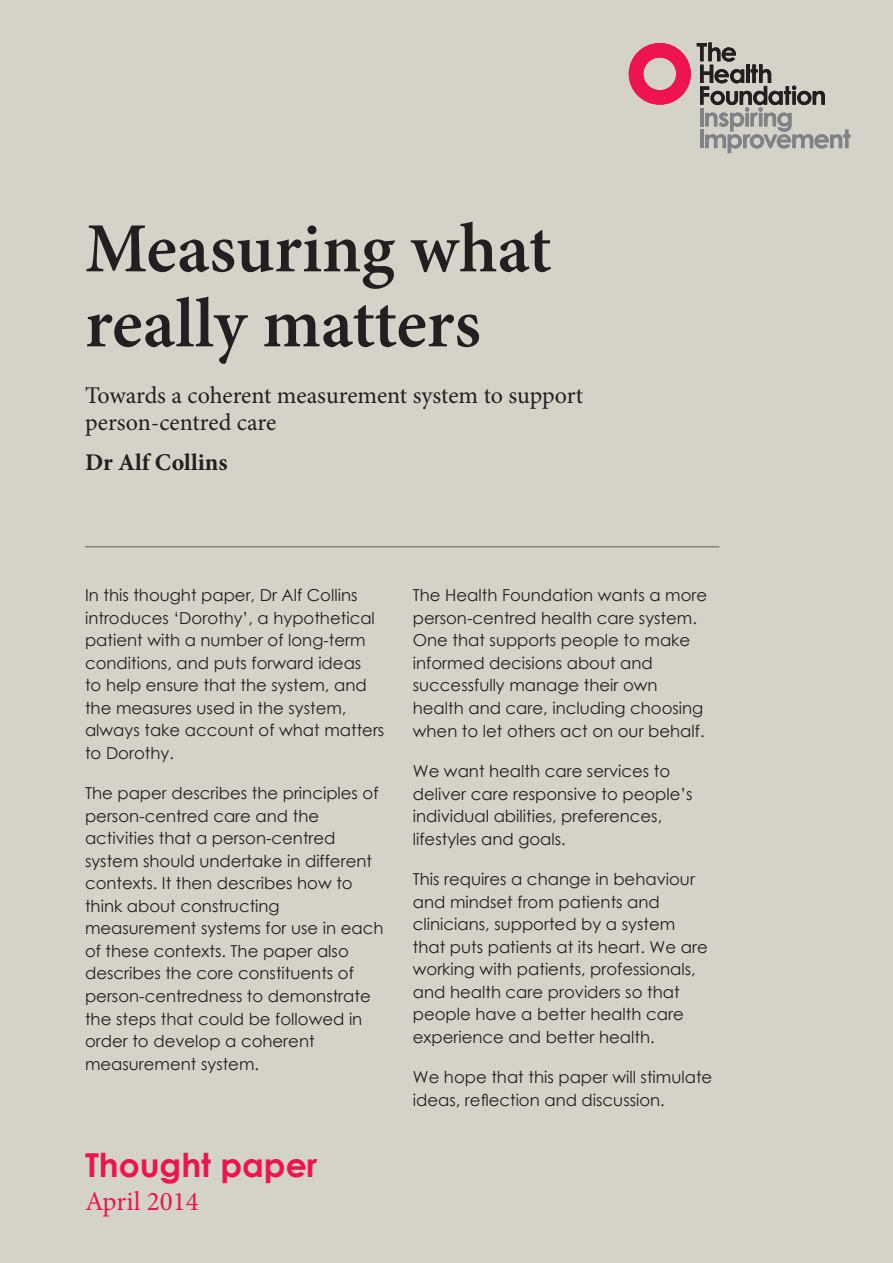
<style>
.page{position:relative;width:893px;height:1263px;background:#d4d3c9}
.page>*{position:absolute;margin:0;border:0;box-sizing:border-box;transform-origin:0 0}
.t1{font:600 70.5px/75px "Minion Pro";color:#231f20}
.t2{font:700 33px "Century Gothic";color:#ed1450}
.t3{font:27px "Minion Pro";color:#ed1450}
.t4{font:24px/27.8px "Minion Pro";letter-spacing:-.005em;color:#231f20}
.t5{font:700 24px "Minion Pro";color:#231f20}
.t6{font:16.5px/22.5px "Century Gothic";color:#231f20}
</style>
<div class="page">
<hr style="left:85px;top:546px;width:634px;height:1px;background:#615f4a">
<svg style="left:697px;top:43px;width:153px;height:110px"></svg>
<svg style="left:629px;top:43px;width:62px;height:62px"></svg>
<h1 class="t1" style="left:85px;top:211px;width:468px">Measuring what really matters</h1>
<h2 class="t4" style="left:85px;top:381px;width:500px">Towards a coherent measurement system to support person-centred care</h2>
<h2 class="t5" style="left:85px;top:445px;width:144px">Dr Alf Collins</h2>
<p class="t6" style="left:85px;top:584px;width:301px">In this thought paper, Dr Alf Collins introduces ‘Dorothy’, a hypothetical patient with a number of long-term conditions, and puts forward ideas<br>to help ensure that the system, and the measures used in the system, always take account of what matters to Dorothy.</p>
<p class="t6" style="left:85px;top:782px;width:300px">The paper describes the principles of person-centred care and the activities that a person-centred system should undertake in different contexts. It then describes how to think about constructing measurement systems for use in each of these contexts. The paper also describes the core constituents of person-centredness to demonstrate the steps that could be followed in order to develop a coherent measurement system.</p>
<h3 class="t2" style="left:85px;top:1140px;width:234px">Thought paper</h3>
<h4 class="t3" style="left:85px;top:1183px;width:115px">April 2014</h4>
<p class="t6" style="left:413px;top:584px;width:296px">The Health Foundation wants a more person-centred health care system.<br>One that supports people to make informed decisions about and successfully manage their own health and care, including choosing when to let others act on our behalf.</p>
<p class="t6" style="left:413px;top:759px;width:281px">We want health care services to deliver care responsive to people’s individual abilities, preferences, lifestyles and goals.</p>
<p class="t6" style="left:413px;top:867px;width:296px">This requires a change in behaviour and mindset from patients and clinicians, supported by a system that puts patients at its heart. We are working with patients, professionals, and health care providers so that people have a better health care experience and better health.</p>
<p class="t6" style="left:413px;top:1066px;width:301px">We hope that this paper will stimulate ideas, reflection and discussion.</p>
</div>
